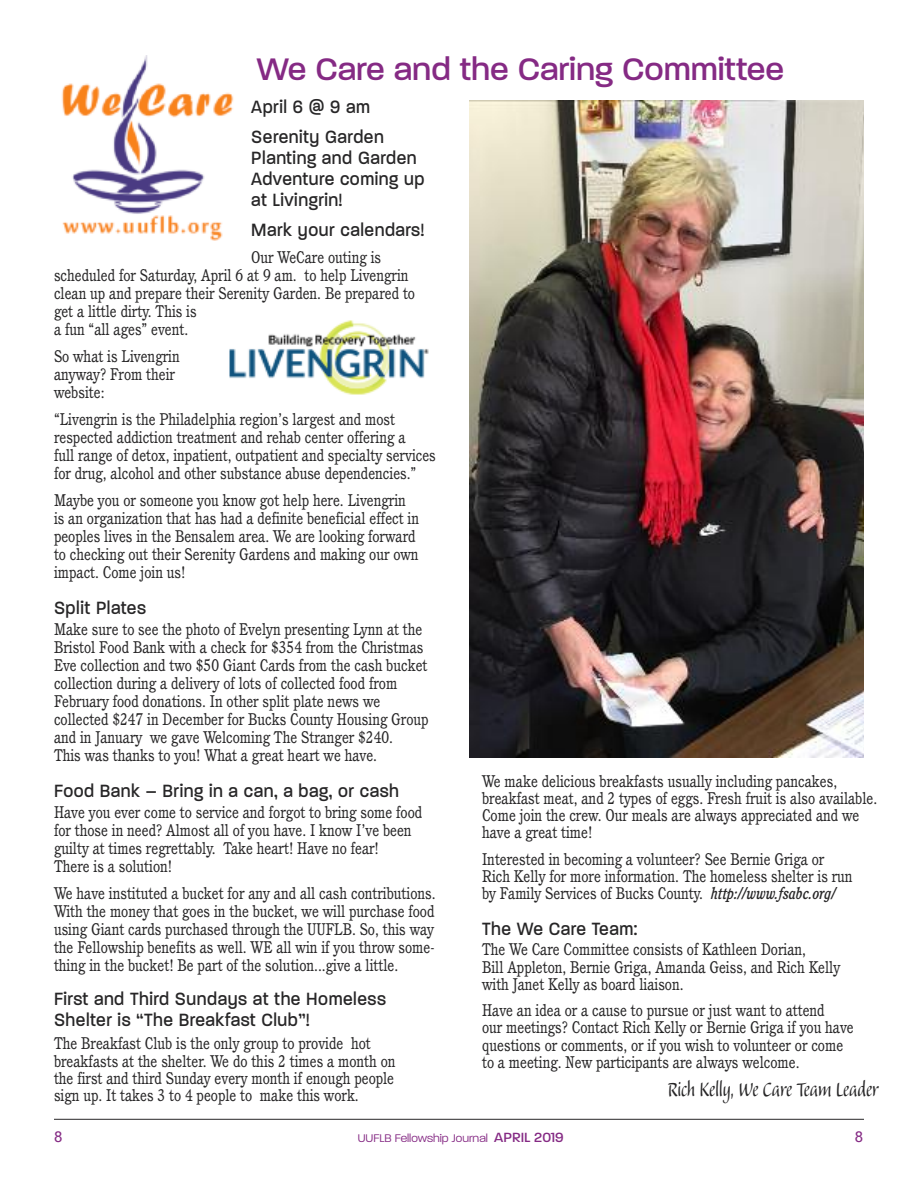
<style>
.page{position:relative;width:918px;height:1188px;background:#fff}
.page>*{position:absolute;margin:0;border:0;box-sizing:border-box;transform-origin:0 0}
.t1{font:500 42px "Paralucent";color:#852a84}
.t2{font:25.5px "Balzano";color:#272627;scale:.9 1}
.t3{font:500 24px/21px "Paralucent";letter-spacing:.025em;color:#272627;scale:.9 1}
.t4{font:16.5px/18px "Cushing";color:#272627;scale:.9 1}
.t5{font:300 15px "Paralucent";color:#852a84}
.t6{font:500 15px "Avenir";color:#852a84}
.s1{font-weight:500;font-style:italic}
.s2{font-weight:500;font-size:18px}
</style>
<div class="page">
<img style="left:61px;top:55px;width:173px;height:185px">
<hr style="left:54px;top:1119px;width:810px;height:1px;background:#272627">
<img style="left:229px;top:320px;width:200px;height:75px">
<img style="left:470px;top:101px;width:394px;height:656px">
<h1 class="t1" style="left:256px;top:41px;width:529px">We Care and the Caring Committee</h1>
<h3 class="t3" style="left:251px;top:89px;width:149px;line-height:30px">April 6 @ 9 am<br>Serenity Garden</h3>
<h3 class="t3" style="left:251px;top:145px;width:194px">Planting and Garden<br>Adventure coming up at Livingrin!</h3>
<h3 class="t3" style="left:251px;top:217px;width:194px">Mark your calendars!</h3>
<p class="t4" style="left:54px;top:249px;width:403px;text-indent:197px">Our WeCare outing is scheduled for Saturday, April 6 at 9 am. to help Livengrin clean up and prepare their Serenity Garden. Be prepared to get a little dirty. This is<br>a fun “all ages” event.</p>
<p class="t4" style="left:54px;top:348px;width:141px">So what is Livengrin anyway? From their website:</p>
<p class="t4" style="left:54px;top:411px;width:426px">“Livengrin is the Philadelphia region’s largest and most respected addiction treatment and rehab center offering a<br>full range of detox, inpatient, outpatient and specialty services for drug, alcohol and other substance abuse dependencies.”</p>
<p class="t4" style="left:54px;top:492px;width:407px">Maybe you or someone you know got help here. Livengrin is an organization that has had a definite beneficial effect in peoples lives in the Bensalem area. We are looking forward to checking out their Serenity Gardens and making our own impact. Come join us!</p>
<h3 class="t3" style="left:54px;top:595px;width:104px">Split Plates</h3>
<p class="t4" style="left:54px;top:621px;width:418px">Make sure to see the photo of Evelyn presenting Lynn at the Bristol Food Bank with a check for $354 from the Christmas Eve collection and two $50 Giant Cards from the cash bucket collection during a delivery of lots of collected food from February food donations. In other split plate news we collected $247 in December for Bucks County Housing Group and in January we gave Welcoming The Stranger $240.<br>This was thanks to you! What a great heart we have.</p>
<h3 class="t3" style="left:54px;top:778px;width:385px">Food Bank – Bring in a can, a bag, or cash</h3>
<p class="t4" style="left:54px;top:804px;width:411px">Have you ever come to service and forgot to bring some food for those in need? Almost all of you have. I know I’ve been guilty at times regrettably. Take heart! Have no fear!<br>There is a solution!</p>
<p class="t4" style="left:54px;top:885px;width:426px;text-align:justify">We have instituted a bucket for any and all cash contributions.<br>With the money that goes in the bucket, we will purchase food using Giant cards purchased through the UUFLB. So, this way the Fellowship benefits as well. WE all win if you throw some&shy;thing in the bucket! Be part of the solution...give a little.</p>
<h3 class="t3" style="left:54px;top:986px;width:371px">First and Third Sundays at the Homeless<br>Shelter is “The Breakfast Club”!</h3>
<p class="t4" style="left:54px;top:1036px;width:381px;line-height:17.2px">The Breakfast Club is the only group to provide hot breakfasts at the shelter. We do this 2 times a month on the first and third Sunday every month if enough people sign up. It takes 3 to 4 people to make this work.</p>
<p class="t4" style="left:482px;top:774px;width:441px;line-height:17.2px">We make delicious breakfasts usually including pancakes, breakfast meat, and 2 types of eggs. Fresh fruit is also available.<br>Come join the crew. Our meals are always appreciated and we have a great time!</p>
<p class="t4" style="left:482px;top:852px;width:413px;line-height:17.2px">Interested in becoming a volunteer? See Bernie Griga or<br>Rich Kelly for more information. The homeless shelter is run by Family Services of Bucks County. <span class="s1">http://www.fsabc.org/</span></p>
<h3 class="t3" style="left:482px;top:916px;width:174px">The We Care Team:</h3>
<p class="t4" style="left:482px;top:942px;width:399px;line-height:17.2px">The We Care Committee consists of Kathleen Dorian,<br>Bill Appleton, Bernie Griga, Amanda Geiss, and Rich Kelly with Janet Kelly as board liaison.</p>
<p class="t4" style="left:482px;top:1003px;width:415px;line-height:17.2px">Have an idea or a cause to pursue or just want to attend<br>our meetings? Contact Rich Kelly or Bernie Griga if you have questions or comments, or if you wish to volunteer or come to a meeting. New participants are always welcome.</p>
<h2 class="t2" style="left:668px;top:1080px;width:236px">Rich Kelly, We Care Team Leader</h2>
<p class="t6" style="left:54px;top:1127px;width:10px">8</p>
<p class="t5" style="left:358px;top:1128px;width:207px">UUFLB Fellowship Journal <span class="s2">APRIL 2019</span></p>
<p class="t6" style="left:855px;top:1127px;width:10px">8</p>
</div>
